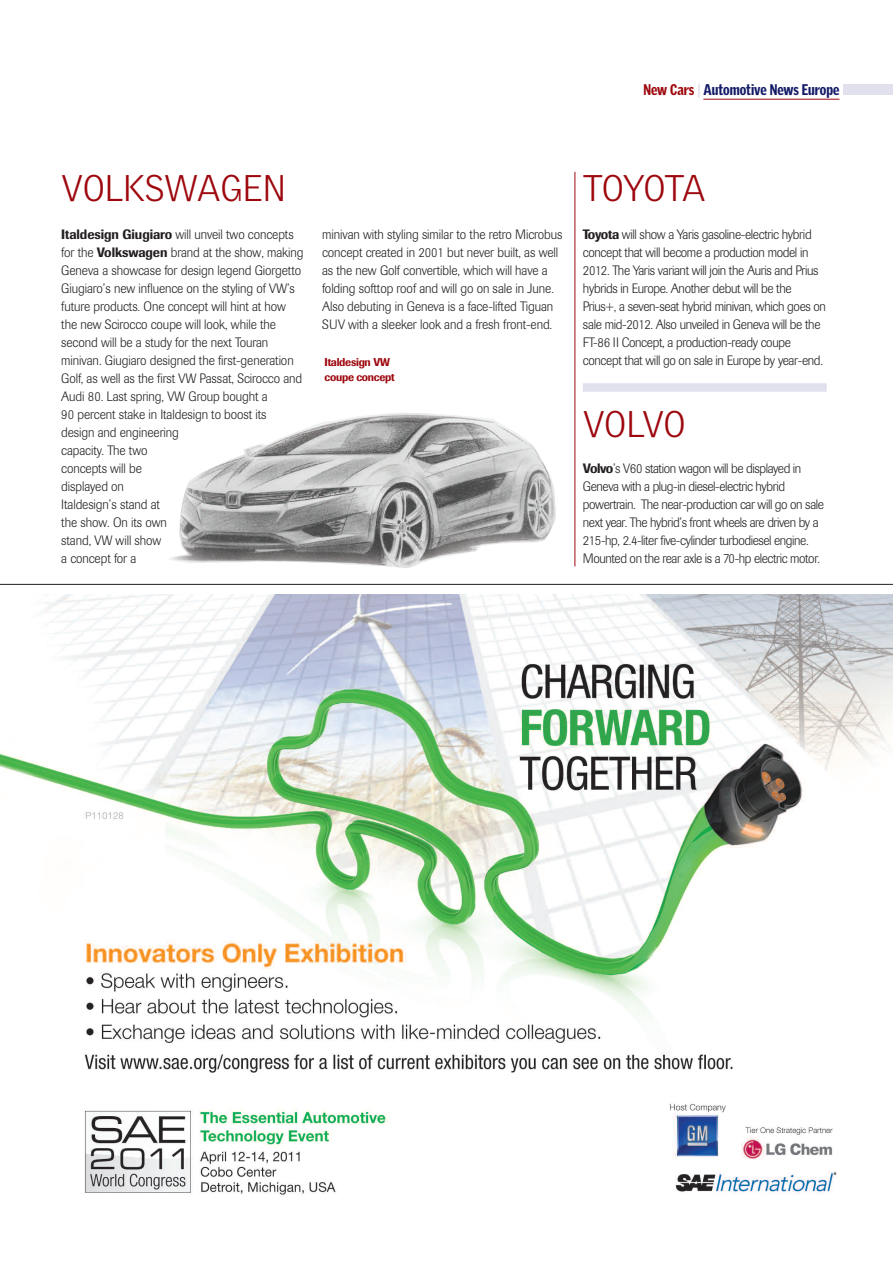
<style>
.page{position:relative;width:893px;height:1263px;background:#fff}
.page>*{position:absolute;margin:0;border:0;box-sizing:border-box;transform-origin:0 0}
.t1{font:300 36px "Griffith Gothic";letter-spacing:-.02em;color:#9d070d}
.t2{font:300 36px "Griffith Gothic";color:#9d070d}
.t3{font:900 15px "Griffith Gothic Cond";color:#131a67}
.t4{font:300 13.5px/18px "Imago";letter-spacing:-.005em;color:#231f20;scale:.95 1}
.t5{font:300 13.5px/18px "Imago";letter-spacing:-.025em;color:#231f20;scale:.95 1}
.t6{font:300 13.5px/18px "Imago";letter-spacing:-.03em;color:#231f20;scale:.95 1}
.t7{font:500 11.25px/15px "Imago";letter-spacing:-.025em;color:#9d070d;scale:.95 1}
.s1{color:#9d070d}
.s2{color:#e1e1ed}
.s3{font-weight:500}
</style>
<div class="page">
<img style="left:170px;top:423px;width:386px;height:145px">
<div style="left:843px;top:84px;width:50px;height:10px;background:#e1e1ed"></div>
<hr style="left:703px;top:99px;width:136px;height:1px;background:#9d070d">
<div style="left:583px;top:383px;width:244px;height:9px;background:#e1e1ed"></div>
<hr style="left:575px;top:172px;width:1px;height:394px;background:#9d070d">
<img style="left:0;top:595px;width:893px;height:600px">
<hr style="left:0;top:584px;width:893px;height:1px;background:#231f20">
<p class="t3" style="left:643px;top:81px;width:197px"><span class="s1">New Cars</span> <span class="s2">|</span> Automotive News Europe</p>
<h1 class="t2" style="left:61px;top:167px;width:226px">VOLKSWAGEN</h1>
<p class="t4" style="left:61px;top:227px;width:256px"><span class="s3">Italdesign Giugiaro</span> will unveil two concepts for the <span class="s3">Volkswagen</span> brand at the show, making Geneva a showcase for design legend Giorgetto Giugiaro’s new influence on the styling of VW’s future products. One concept will hint at how the new Scirocco coupe will look, while the second will be a study for the next Touran minivan. Giugiaro designed the first-generation Golf, as well as the first VW Passat, Scirocco and Audi 80. Last spring, VW Group bought a<br>90 percent stake in Italdesign to boost its<br>design and engineering<br>capacity. The two<br>concepts will be<br>displayed on<br>Italdesign’s stand at<br>the show. On its own<br>stand, VW will show<br>a concept for a</p>
<p class="t4" style="left:322px;top:227px;width:255px">minivan with styling similar to the retro Microbus concept created in 2001 but never built, as well as the new Golf convertible, which will have a folding softtop roof and will go on sale in June.<br>Also debuting in Geneva is a face-lifted Tiguan SUV with a sleeker look and a fresh front-end.</p>
<p class="t7" style="left:325px;top:355px;width:75px">Italdesign VW coupe concept</p>
<h1 class="t1" style="left:583px;top:167px;width:124px">TOYOTA</h1>
<p class="t5" style="left:583px;top:227px;width:257px"><span class="s3">Toyota</span> will show a Yaris gasoline-electric hybrid concept that will become a production model in 2012. The Yaris variant will join the Auris and Prius hybrids in Europe. Another debut will be the Prius+, a seven-seat hybrid minivan, which goes on sale mid-2012. Also unveiled in Geneva will be the FT-86 II Concept, a production-ready coupe concept that will go on sale in Europe by year-end.</p>
<h1 class="t1" style="left:583px;top:404px;width:104px">VOLVO</h1>
<p class="t6" style="left:583px;top:461px;width:255px"><span class="s3">Volvo</span>’s V60 station wagon will be displayed in Geneva with a plug-in diesel-electric hybrid powertrain. The near-production car will go on sale next year. The hybrid’s front wheels are driven by a 215-hp, 2.4-liter five-cylinder turbodiesel engine.<br>Mounted on the rear axle is a 70-hp electric motor.</p>
</div>
